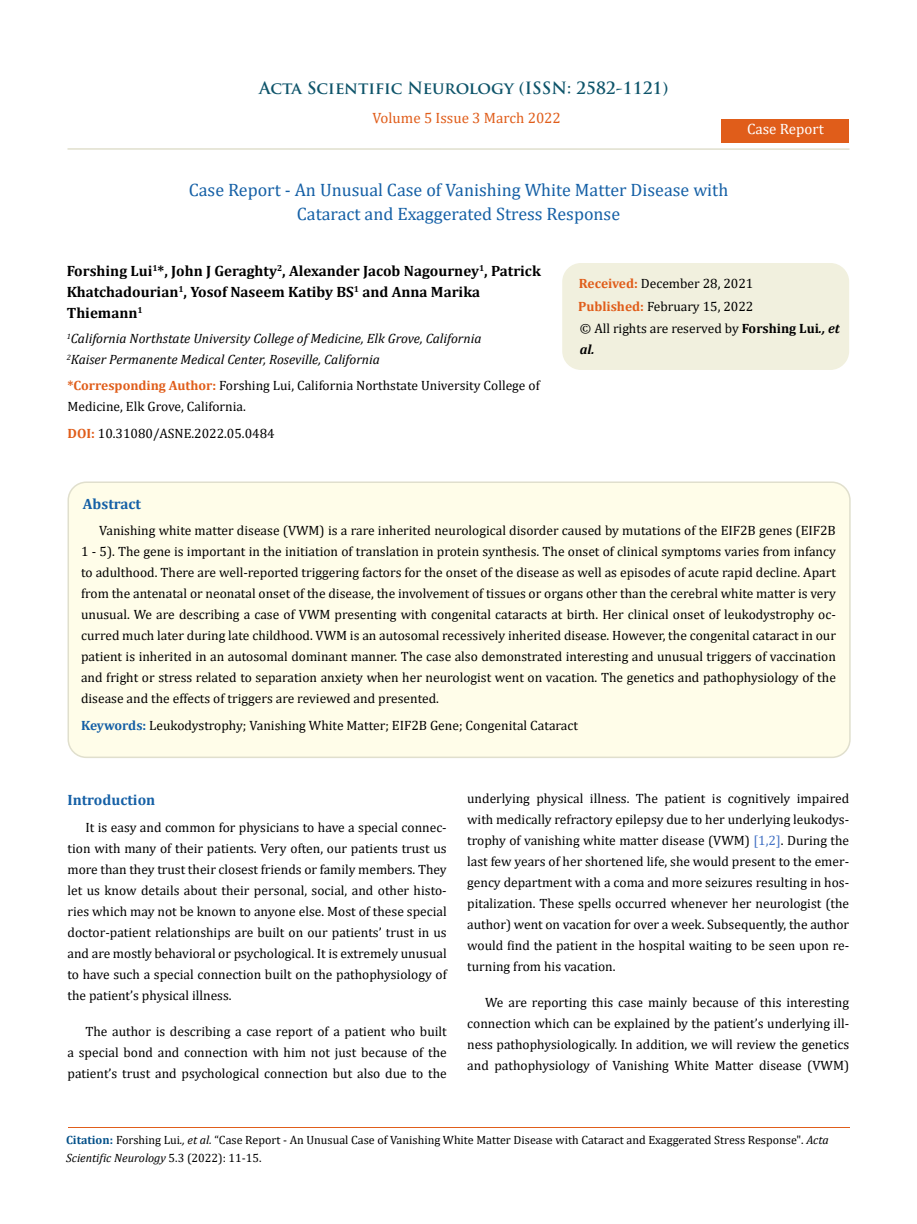
<style>
.page{position:relative;width:917px;height:1224px;background:#fff}
.page>*{position:absolute;margin:0;border:0;box-sizing:border-box;transform-origin:0 0}
.t1{font:18px/24px "Cambria";color:#1560a6;text-align:center}
.t2{font:700 16.5px "Trajan Pro";color:#0e546a}
.t3{font:700 15px/21px "Cambria";color:#000}
.t4{font:15px "Cambria";color:#e05d1a}
.t5{font:700 15px "Cambria";color:#1560a6}
.t6{font:15px "Cambria";color:#fff}
.t7{font:13.5px/21px "Cambria";color:#000;text-align:justify}
.t8{font:italic 13.5px/21px "Cambria";color:#000}
.t9{font:12px/18px "Cambria";color:#000}
.s1{font-weight:700;color:#e05d1a}
.s2{font-weight:700}
.s3{font-weight:700;font-style:italic}
.s4{font-weight:700;color:#1560a6}
.s5{color:#4472c4}
.s6{font-weight:700;color:#035089}
.s7{font-style:italic}
</style>
<div class="page">
<div style="left:721px;top:119px;width:128px;height:23px;background:#e05d1a"></div>
<div style="left:563px;top:264px;width:285px;height:105px;background:#f1f0de;border-radius:18px"></div>
<div style="left:562px;top:263px;width:287px;height:107px;border:2px solid #f1f0de;border-radius:18px"></div>
<div style="left:68px;top:482px;width:781px;height:275px;background:#fffde9;border-radius:18px"></div>
<div style="left:67px;top:482px;width:783px;height:276px;border:2px solid #e0dfcd;border-radius:18px"></div>
<hr style="left:68px;top:1127px;width:781px;height:1px;background:#e05d1a">
<hr style="left:67px;top:148px;width:782px;height:2px;background:#e0dfcd">
<p class="t2" style="left:259px;top:77px;width:411px">Acta Scientific Neurology (ISSN: 2582-1121)</p>
<p class="t4" style="left:372px;top:109px;width:190px">Volume 5 Issue 3 March 2022</p>
<h1 class="t1" style="left:189px;top:178px;width:541px">Case Report - An Unusual Case of Vanishing White Matter Disease with<br>Cataract and Exaggerated Stress Response</h1>
<p class="t6" style="left:747px;top:120px;width:78px">Case Report</p>
<p class="t3" style="left:67px;top:260px;width:475px">Forshing Lui<sup>1</sup>*, John J Geraghty<sup>2</sup>, Alexander Jacob Nagourney<sup>1</sup>, Patrick<br>Khatchadourian<sup>1</sup>, Yosof Naseem Katiby BS<sup>1</sup> and Anna Marika<br>Thiemann<sup>1</sup></p>
<p class="t8" style="left:67px;top:328px;width:416px"><sup>1</sup>California Northstate University College of Medicine, Elk Grove, California<br><sup>2</sup>Kaiser Permanente Medical Center, Roseville, California</p>
<p class="t7" style="left:67px;top:375px;width:474px"><span class="s1">*Corresponding Author:</span> Forshing Lui, California Northstate University College of<br>Medicine, Elk Grove, California.</p>
<p class="t7" style="left:67px;top:423px;width:208px"><span class="s1">DOI:</span> 10.31080/ASNE.2022.05.0484</p>
<p class="t5" style="left:83px;top:493px;width:60px">Abstract</p>
<p class="t7" style="left:578px;top:272px;width:177px;line-height:23px"><span class="s1">Received:</span> December 28, 2021<br><span class="s1">Published:</span> February 15, 2022</p>
<p class="t7" style="left:580px;top:318px;width:261px">© All rights are reserved by <span class="s2">Forshing Lui</span><span class="s3">., et al.</span></p>
<p class="t7" style="left:81px;top:520px;width:756px;text-indent:18px">Vanishing white matter disease (VWM) is a rare inherited neurological disorder caused by mutations of the EIF2B genes (EIF2B 1 - 5). The gene is important in the initiation of translation in protein synthesis. The onset of clinical symptoms varies from infancy to adulthood. There are well-reported triggering factors for the onset of the disease as well as episodes of acute rapid decline. Apart from the antenatal or neonatal onset of the disease, the involvement of tissues or organs other than the cerebral white matter is very unusual. We are describing a case of VWM presenting with congenital cataracts at birth. Her clinical onset of leukodystrophy oc&shy;curred much later during late childhood. VWM is an autosomal recessively inherited disease. However, the congenital cataract in our patient is inherited in an autosomal dominant manner. The case also demonstrated interesting and unusual triggers of vaccination and fright or stress related to separation anxiety when her neurologist went on vacation. The genetics and pathophysiology of the disease and the effects of triggers are reviewed and presented.</p>
<p class="t7" style="left:81px;top:715px;width:498px"><span class="s4">Keywords:</span> Leukodystrophy; Vanishing White Matter; EIF2B Gene; Congenital Cataract</p>
<p class="t5" style="left:67px;top:789px;width:89px">Introduction</p>
<p class="t7" style="left:67px;top:817px;width:381px;text-indent:18px">It is easy and common for physicians to have a special connec&shy;tion with many of their patients. Very often, our patients trust us more than they trust their closest friends or family members. They let us know details about their personal, social, and other histo&shy;ries which may not be known to anyone else. Most of these special doctor-patient relationships are built on our patients’ trust in us and are mostly behavioral or psychological. It is extremely unusual to have such a special connection built on the pathophysiology of the patient’s physical illness.</p>
<p class="t7" style="left:67px;top:1021px;width:381px;text-indent:18px">The author is describing a case report of a patient who built a special bond and connection with him not just because of the patient’s trust and psychological connection but also due to the</p>
<p class="t7" style="left:467px;top:788px;width:383px">underlying physical illness. The patient is cognitively impaired with medically refractory epilepsy due to her underlying leukodys&shy;trophy of vanishing white matter disease (VWM) <span class="s5">[1,2]</span>. During the last few years of her shortened life, she would present to the emer&shy;gency department with a coma and more seizures resulting in hos&shy;pitalization. These spells occurred whenever her neurologist (the author) went on vacation for over a week. Subsequently, the author would find the patient in the hospital waiting to be seen upon re&shy;turning from his vacation.</p>
<p class="t7" style="left:467px;top:992px;width:383px;text-indent:18px">We are reporting this case mainly because of this interesting connection which can be explained by the patient’s underlying ill&shy;ness pathophysiologically. In addition, we will review the genetics and pathophysiology of Vanishing White Matter disease (VWM)</p>
<p class="t9" style="left:66px;top:1131px;width:764px"><span class="s6">Citation:</span> Forshing Lui<span class="s7">., et al.</span> “Case Report - An Unusual Case of Vanishing White Matter Disease with Cataract and Exaggerated Stress Response". <span class="s7">Acta<br>Scientific Neurology</span> 5.3 (2022): 11-15.</p>
</div>
